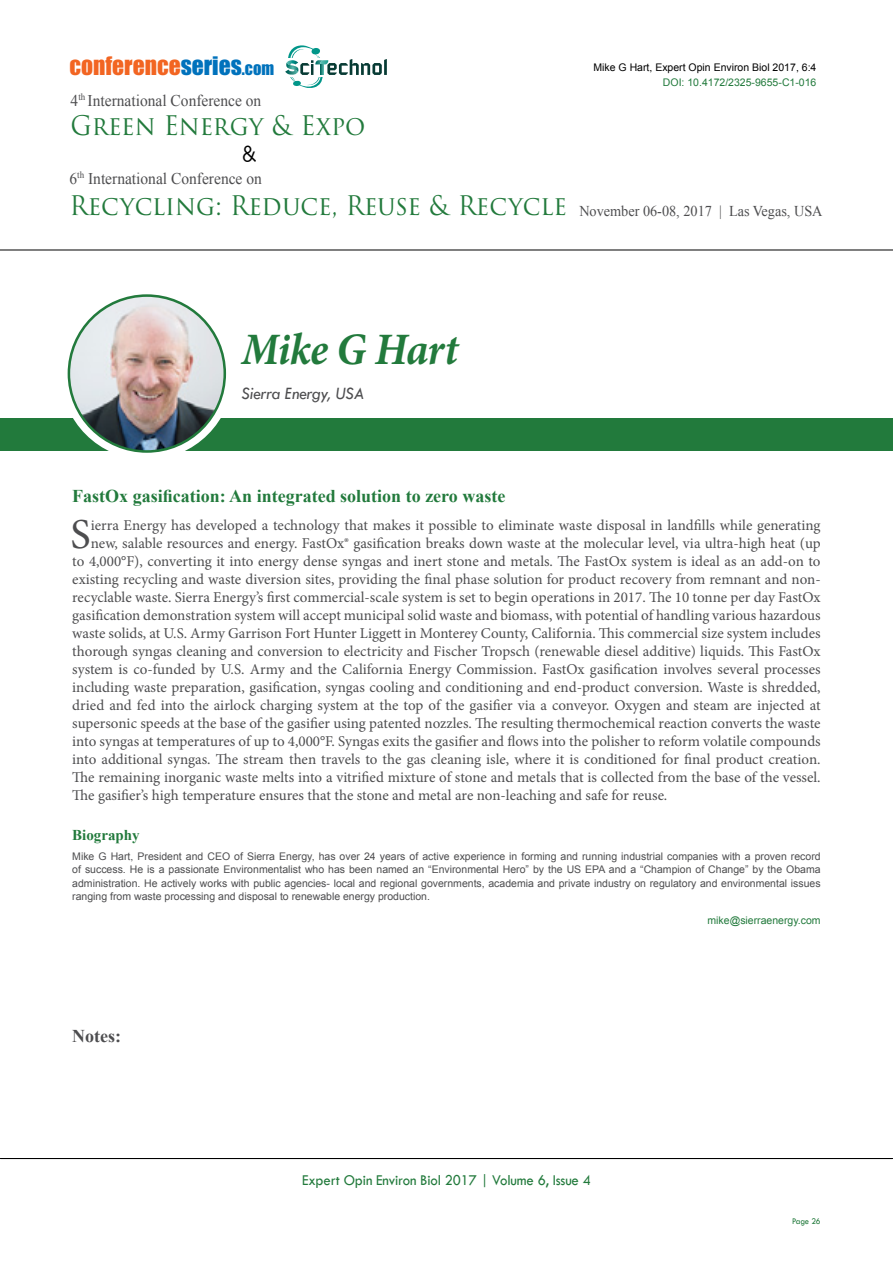
<style>
.page{position:relative;width:893px;height:1263px;background:#fff}
.page>*{position:absolute;margin:0;border:0;box-sizing:border-box;transform-origin:0 0}
.t1{font:italic 700 45px "Minion Pro";letter-spacing:-.02em;color:#227a3c;scale:.95 1}
.t2{font:42.75px "Minion Pro";color:#4d4d4f}
.t3{font:26.25px "Trajan Pro 3";color:#227a3c;scale:.95 1}
.t4{font:23.55px "Impact";color:#f26522}
.t5{font:22.35px "Avant Garde IT Cby BT";color:#000;scale:.95 1}
.t6{font:700 18px "Times New Roman";color:#227a3c}
.t7{font:italic 18px "Tw Cen";letter-spacing:-.01em;color:#4d4d4f;scale:.95 1}
.t8{font:700 18px "Times New Roman";color:#4d4d4f}
.t9{font:16.35px "Times New Roman";color:#4d4d4f;scale:.95 1}
.t10{font:15.6px "Tw Cen";letter-spacing:-.01em;color:#227a3c;scale:.95 1}
.t11{font:15px "Minion Pro";color:#4d4d4f}
.t12{font:15px "Times New Roman";color:#4d4d4f;scale:.95 1}
.t13{font:700 15px "Times New Roman";color:#227a3c}
.t14{font:10.5px/13.5px "Arial";color:#4d4d4f;text-align:justify}
.t15{font:10.5px "Arial";color:#227a3c}
.t16{font:10.5px "Arial";color:#000}
.t17{font:9px "Tw Cen";letter-spacing:-.02em;color:#227a3c;scale:.95 1}
.s1{color:#0072bc}
.s2{font-size:16.5px;color:#0072bc}
</style>
<div class="page">
<hr style="left:0;top:1158px;width:893px;height:1px;background:#000">
<hr style="left:0;top:250px;width:893px;height:1px;background:#000">
<svg style="left:285px;top:45px;width:102px;height:43px"></svg>
<div style="left:0;top:418px;width:893px;height:33px;background:#227a3c"></div>
<svg style="left:61px;top:287px;width:172px;height:173px"></svg>
<img style="left:69px;top:296px;width:156px;height:155px;border-radius:78px">
<div style="left:68px;top:294px;width:158px;height:159px;border:3px solid #227a3c;border-radius:50%"></div>
<h3 class="t4" style="left:69px;top:48px;width:206px">CONFERENCE<span class="s1">SERIES</span><span class="s2">.COM</span></h3>
<p class="t9" style="left:71px;top:89px;width:202px">4<sup>th</sup> International Conference on</p>
<h3 class="t3" style="left:71px;top:108px;width:312px">Green Energy &amp; Expo</h3>
<h3 class="t5" style="left:242px;top:140px;width:17px">&amp;</h3>
<p class="t9" style="left:69px;top:167px;width:204px">6<sup>th</sup> International Conference on</p>
<h3 class="t3" style="left:69px;top:188px;width:525px">Recycling: Reduce, Reuse &amp; Recycle</h3>
<p class="t16" style="left:593px;top:61px;width:224px">Mike G Hart, Expert Opin Environ Biol 2017, 6:4</p>
<p class="t15" style="left:663px;top:75px;width:155px">DOI: 10.4172/2325-9655-C1-016</p>
<p class="t12" style="left:579px;top:201px;width:258px">November 06-08, 2017 | Las Vegas, USA</p>
<h1 class="t1" style="left:242px;top:317px;width:230px">Mike G Hart</h1>
<p class="t7" style="left:242px;top:382px;width:131px">Sierra Energy, USA</p>
<p class="t6" style="left:72px;top:483px;width:435px">FastOx gasification: An integrated solution to zero waste</p>
<h2 class="t2" style="left:70px;top:506px;width:22px">S</h2>
<p class="t11" style="left:91px;top:515px;width:731px">ierra Energy has developed a technology that makes it possible to eliminate waste disposal in landfills while generating</p>
<p class="t11" style="left:91px;top:533px;width:731px">new, salable resources and energy. FastOx® gasification breaks down waste at the molecular level, via ultra-high heat (up</p>
<p class="t11" style="left:72px;top:551px;width:750px">to 4,000°F), converting it into energy dense syngas and inert stone and metals. The FastOx system is ideal as an add-on to</p>
<p class="t11" style="left:72px;top:569px;width:750px">existing recycling and waste diversion sites, providing the final phase solution for product recovery from remnant and non-</p>
<p class="t11" style="left:72px;top:587px;width:750px">recyclable waste. Sierra Energy’s first commercial-scale system is set to begin operations in 2017. The 10 tonne per day FastOx</p>
<p class="t11" style="left:72px;top:605px;width:750px">gasification demonstration system will accept municipal solid waste and biomass, with potential of handling various hazardous</p>
<p class="t11" style="left:72px;top:623px;width:750px">waste solids, at U.S. Army Garrison Fort Hunter Liggett in Monterey County, California. This commercial size system includes</p>
<p class="t11" style="left:72px;top:641px;width:750px">thorough syngas cleaning and conversion to electricity and Fischer Tropsch (renewable diesel additive) liquids. This FastOx</p>
<p class="t11" style="left:72px;top:659px;width:750px">system is co-funded by U.S. Army and the California Energy Commission. FastOx gasification involves several processes</p>
<p class="t11" style="left:72px;top:677px;width:750px">including waste preparation, gasification, syngas cooling and conditioning and end-product conversion. Waste is shredded,</p>
<p class="t11" style="left:72px;top:695px;width:750px">dried and fed into the airlock charging system at the top of the gasifier via a conveyor. Oxygen and steam are injected at</p>
<p class="t11" style="left:72px;top:713px;width:750px">supersonic speeds at the base of the gasifier using patented nozzles. The resulting thermochemical reaction converts the waste</p>
<p class="t11" style="left:72px;top:731px;width:750px">into syngas at temperatures of up to 4,000°F. Syngas exits the gasifier and flows into the polisher to reform volatile compounds</p>
<p class="t11" style="left:72px;top:749px;width:750px">into additional syngas. The stream then travels to the gas cleaning isle, where it is conditioned for final product creation.</p>
<p class="t11" style="left:72px;top:767px;width:750px">The remaining inorganic waste melts into a vitrified mixture of stone and metals that is collected from the base of the vessel.</p>
<p class="t11" style="left:72px;top:785px;width:597px">The gasifier’s high temperature ensures that the stone and metal are non-leaching and safe for reuse.</p>
<p class="t13" style="left:72px;top:824px;width:69px">Biography</p>
<p class="t14" style="left:72px;top:849px;width:750px">Mike G Hart, President and CEO of Sierra Energy, has over 24 years of active experience in forming and running industrial companies with a proven record of success. He is a passionate Environmentalist who has been named an “Environmental Hero” by the US EPA and a “Champion of Change” by the Obama administration. He actively works with public agencies- local and regional governments, academia and private industry on regulatory and environmental issues ranging from waste processing and disposal to renewable energy production.</p>
<p class="t15" style="left:707px;top:914px;width:115px">mike@sierraenergy.com</p>
<p class="t8" style="left:72px;top:1024px;width:50px">Notes:</p>
<p class="t10" style="left:302px;top:1171px;width:306px">Expert Opin Environ Biol 2017 | Volume 6, Issue 4</p>
<p class="t17" style="left:792px;top:1215px;width:32px">Page 26</p>
</div>
